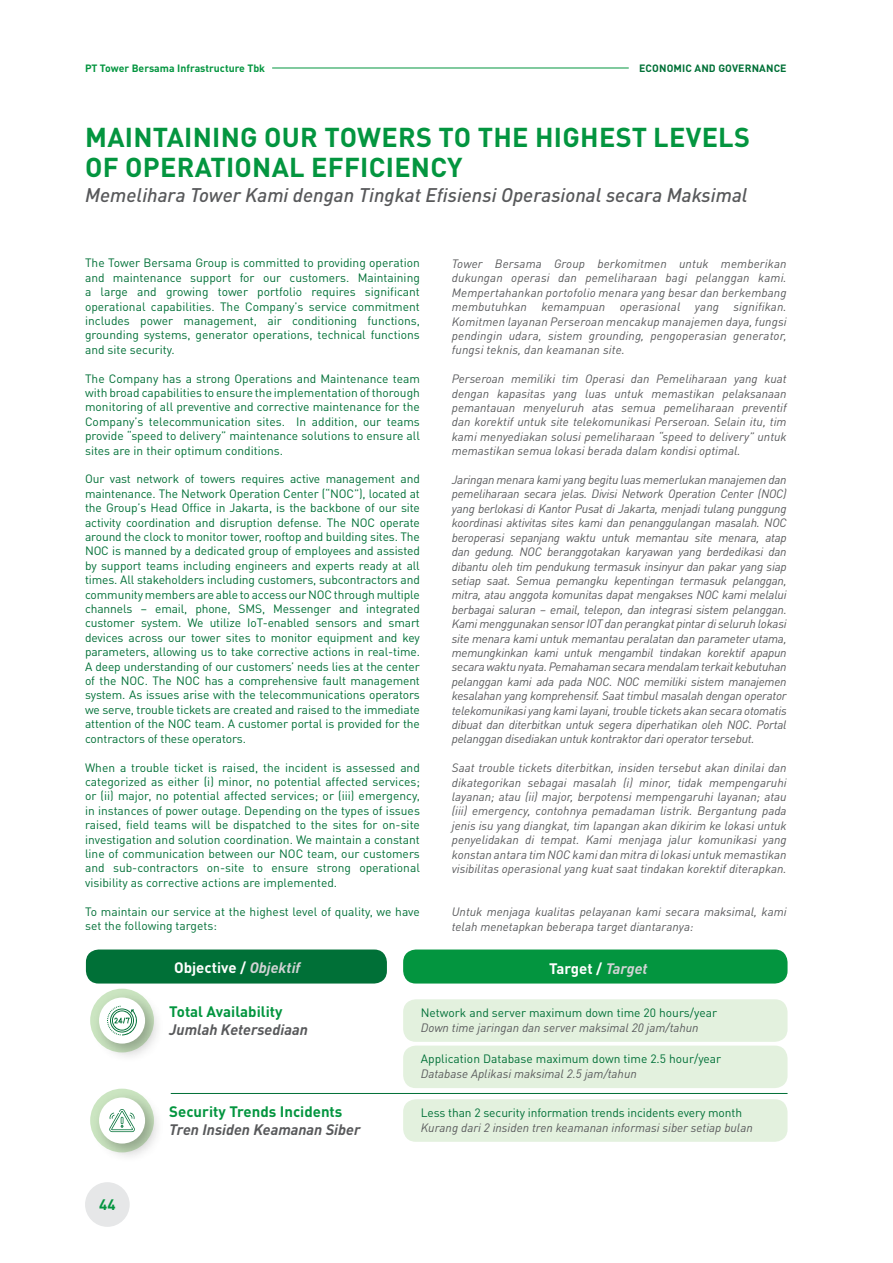
<style>
.page{position:relative;width:893px;height:1263px;background:#fff}
.page>*{position:absolute;margin:0;border:0;box-sizing:border-box;transform-origin:0 0}
.t1{font:700 27px/30px "DIN Pro";letter-spacing:.01em;color:#03953f}
.t2{font:italic 500 19.5px "DIN Pro";color:#58595b}
.t3{font:700 15px "DIN Pro";color:#03953f}
.t4{font:italic 700 15px "DIN Pro";color:#58595b}
.t5{font:700 15px "DIN Pro";color:#fff}
.t6{font:italic 12px/14.4px "DIN Pro";color:#58595b;text-align:justify}
.t7{font:12px/14.4px "DIN Pro";color:#007037;text-align:justify}
.t8{font:700 10.5px "DIN Pro";color:#03953f}
.t9{font:700 10.5px "DIN Pro";letter-spacing:.01em;color:#007037}
.s1{font-style:italic;color:#d1d3d4}
</style>
<div class="page">
<div style="left:403px;top:999px;width:384px;height:43px;background:#e3f1de;border-radius:13px"></div>
<div style="left:403px;top:1045px;width:384px;height:43px;background:#e3f1de;border-radius:13px"></div>
<div style="left:403px;top:1099px;width:384px;height:43px;background:#e3f1de;border-radius:13px"></div>
<div style="left:91px;top:990px;width:74px;height:73px;background:#000;opacity:.3"></div>
<div style="left:99px;top:997px;width:46px;height:46px;background:#fff;border-radius:50%"></div>
<svg style="left:107px;top:1006px;width:30px;height:29px"></svg>
<div style="left:91px;top:1090px;width:74px;height:73px;background:#000;opacity:.3"></div>
<div style="left:99px;top:1097px;width:46px;height:46px;background:#fff;border-radius:50%"></div>
<svg style="left:109px;top:1109px;width:26px;height:23px"></svg>
<div style="left:86px;top:949px;width:301px;height:34px;background:#007037;border-radius:13px"></div>
<div style="left:403px;top:949px;width:384px;height:34px;background:#03953f;border-radius:13px"></div>
<hr style="left:171px;top:1093px;width:616px;height:1px;background:#007037">
<div style="left:85px;top:1182px;width:45px;height:45px;background:#e6e7e8;border-radius:50%"></div>
<hr style="left:272px;top:68px;width:357px;height:1px;background:#03953f">
<p class="t8" style="left:85px;top:60px;width:182px">PT Tower Bersama Infrastructure Tbk</p>
<p class="t9" style="left:639px;top:60px;width:149px">ECONOMIC AND GOVERNANCE</p>
<h1 class="t1" style="left:85px;top:120px;width:666px">MAINTAINING OUR TOWERS TO THE HIGHEST LEVELS<br>OF OPERATIONAL EFFICIENCY</h1>
<h2 class="t2" style="left:85px;top:180px;width:664px">Memelihara Tower Kami dengan Tingkat Efisiensi Operasional secara Maksimal</h2>
<p class="t7" style="left:85px;top:255px;width:336px">The Tower Bersama Group is committed to providing operation and maintenance support for our customers. Maintaining a large and growing tower portfolio requires significant operational capabilities. The Company’s service commitment includes power management, air conditioning functions, grounding systems, generator operations, technical functions and site security.</p>
<p class="t7" style="left:85px;top:370px;width:336px">The Company has a strong Operations and Maintenance team with broad capabilities to ensure the implementation of thorough monitoring of all preventive and corrective maintenance for the Company’s telecommunication sites. In addition, our teams provide “speed to delivery” maintenance solutions to ensure all sites are in their optimum conditions.</p>
<p class="t7" style="left:85px;top:471px;width:336px">Our vast network of towers requires active management and maintenance. The Network Operation Center (“NOC”), located at the Group’s Head Office in Jakarta, is the backbone of our site activity coordination and disruption defense. The NOC operate around the clock to monitor tower, rooftop and building sites. The NOC is manned by a dedicated group of employees and assisted by support teams including engineers and experts ready at all times. All stakeholders including customers, subcontractors and community members are able to access our NOC through multiple channels – email, phone, SMS, Messenger and integrated customer system. We utilize IoT-enabled sensors and smart devices across our tower sites to monitor equipment and key parameters, allowing us to take corrective actions in real-time.<br>A deep understanding of our customers’ needs lies at the center of the NOC. The NOC has a comprehensive fault management system. As issues arise with the telecommunications operators we serve, trouble tickets are created and raised to the immediate attention of the NOC team. A customer portal is provided for the contractors of these operators.</p>
<p class="t7" style="left:85px;top:759px;width:336px">When a trouble ticket is raised, the incident is assessed and categorized as either (i) minor, no potential affected services; or (ii) major, no potential affected services; or (iii) emergency, in instances of power outage. Depending on the types of issues raised, field teams will be dispatched to the sites for on-site investigation and solution coordination. We maintain a constant line of communication between our NOC team, our customers and sub-contractors on-site to ensure strong operational visibility as corrective actions are implemented.</p>
<p class="t7" style="left:85px;top:903px;width:336px">To maintain our service at the highest level of quality, we have set the following targets:</p>
<p class="t6" style="left:452px;top:256px;width:336px">Tower Bersama Group berkomitmen untuk memberikan dukungan operasi dan pemeliharaan bagi pelanggan kami.<br>Mempertahankan portofolio menara yang besar dan berkembang membutuhkan kemampuan operasional yang signifikan.<br>Komitmen layanan Perseroan mencakup manajemen daya, fungsi pendingin udara, sistem grounding, pengoperasian generator, fungsi teknis, dan keamanan site.</p>
<p class="t6" style="left:452px;top:371px;width:336px">Perseroan memiliki tim Operasi dan Pemeliharaan yang kuat dengan kapasitas yang luas untuk memastikan pelaksanaan pemantauan menyeluruh atas semua pemeliharaan preventif dan korektif untuk site telekomunikasi Perseroan. Selain itu, tim kami menyediakan solusi pemeliharaan “speed to delivery” untuk memastikan semua lokasi berada dalam kondisi optimal.</p>
<p class="t6" style="left:452px;top:472px;width:336px">Jaringan menara kami yang begitu luas memerlukan manajemen dan pemeliharaan secara jelas. Divisi Network Operation Center (NOC) yang berlokasi di Kantor Pusat di Jakarta, menjadi tulang punggung koordinasi aktivitas sites kami dan penanggulangan masalah. NOC beroperasi sepanjang waktu untuk memantau site menara, atap dan gedung. NOC beranggotakan karyawan yang berdedikasi dan dibantu oleh tim pendukung termasuk insinyur dan pakar yang siap setiap saat. Semua pemangku kepentingan termasuk pelanggan, mitra, atau anggota komunitas dapat mengakses NOC kami melalui berbagai saluran – email, telepon, dan integrasi sistem pelanggan.<br>Kami menggunakan sensor IOT dan perangkat pintar di seluruh lokasi site menara kami untuk memantau peralatan dan parameter utama, memungkinkan kami untuk mengambil tindakan korektif apapun secara waktu nyata. Pemahaman secara mendalam terkait kebutuhan pelanggan kami ada pada NOC. NOC memiliki sistem manajemen kesalahan yang komprehensif. Saat timbul masalah dengan operator telekomunikasi yang kami layani, trouble tickets akan secara otomatis dibuat dan diterbitkan untuk segera diperhatikan oleh NOC. Portal pelanggan disediakan untuk kontraktor dari operator tersebut.</p>
<p class="t6" style="left:452px;top:760px;width:336px">Saat trouble tickets diterbitkan, insiden tersebut akan dinilai dan dikategorikan sebagai masalah (i) minor, tidak mempengaruhi layanan; atau (ii) major, berpotensi mempengaruhi layanan; atau (iii) emergency, contohnya pemadaman listrik. Bergantung pada jenis isu yang diangkat, tim lapangan akan dikirim ke lokasi untuk penyelidakan di tempat. Kami menjaga jalur komunikasi yang konstan antara tim NOC kami dan mitra di lokasi untuk memastikan visibilitas operasional yang kuat saat tindakan korektif diterapkan.</p>
<p class="t6" style="left:452px;top:904px;width:336px">Untuk menjaga kualitas pelayanan kami secara maksimal, kami telah menetapkan beberapa target diantaranya:</p>
<p class="t5" style="left:174px;top:956px;width:128px">Objective / <span class="s1">Objektif</span></p>
<p class="t5" style="left:549px;top:956px;width:100px">Target / <span class="s1">Target</span></p>
<p class="t3" style="left:99px;top:1193px;width:18px">44</p>
<p class="t3" style="left:169px;top:1000px;width:115px">Total Availability</p>
<p class="t4" style="left:169px;top:1018px;width:140px">Jumlah Ketersediaan</p>
<p class="t3" style="left:169px;top:1100px;width:175px">Security Trends Incidents</p>
<p class="t4" style="left:169px;top:1118px;width:193px">Tren Insiden Keamanan Siber</p>
<p class="t7" style="left:421px;top:1005px;width:298px">Network and server maximum down time 20 hours/year</p>
<p class="t6" style="left:421px;top:1020px;width:279px">Down time jaringan dan server maksimal 20 jam/tahun</p>
<p class="t7" style="left:421px;top:1050px;width:302px">Application Database maximum down time 2.5 hour/year</p>
<p class="t6" style="left:421px;top:1066px;width:218px">Database Aplikasi maksimal 2.5 jam/tahun</p>
<p class="t7" style="left:421px;top:1105px;width:323px">Less than 2 security information trends incidents every month</p>
<p class="t6" style="left:421px;top:1120px;width:334px">Kurang dari 2 insiden tren keamanan informasi siber setiap bulan</p>
</div>
